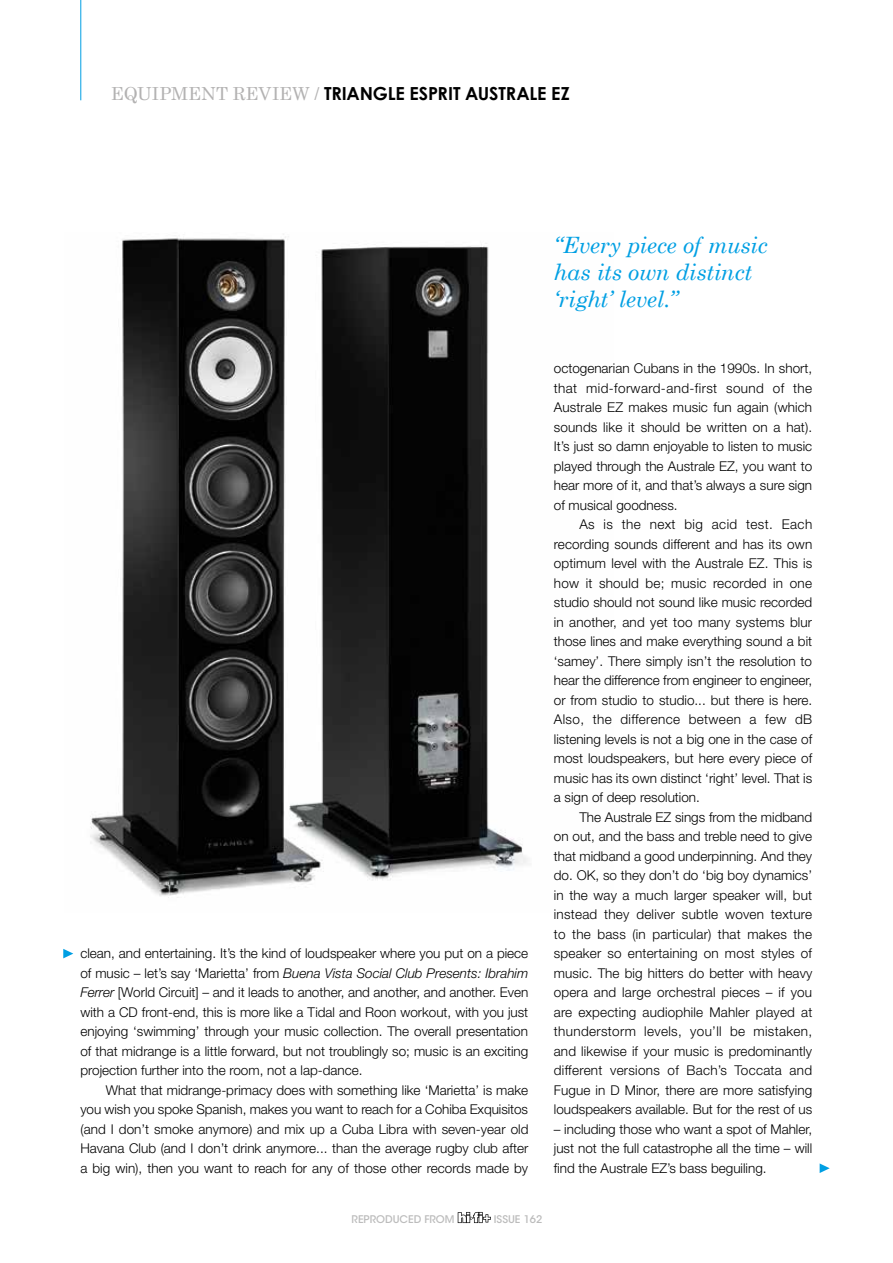
<style>
.page{position:relative;width:893px;height:1263px;background:#fff}
.page>*{position:absolute;margin:0;border:0;box-sizing:border-box;transform-origin:0 0}
.t1{font:italic 22.5px/27px "Century Schoolbook";letter-spacing:-.015em;color:#009fe3}
.t2{font:700 18px "Century Gothic";letter-spacing:-.01em;color:#000}
.t3{font:300 13.5px/19.5px "Helvetica Neue LT Std";color:#000;text-align:justify}
.t4{font:500 10.5px "ITC Avant Garde Std";color:#bcbcbc}
.s1{font-family:"Century Schoolbook";font-weight:400;color:#b3b2b2}
.s2{font-style:italic}
</style>
<div class="page">
<svg style="left:458px;top:1212px;width:33px;height:11px"></svg>
<img style="left:90px;top:234px;width:438px;height:664px">
<svg style="left:63px;top:949px;width:10px;height:9px"></svg>
<svg style="left:820px;top:1163px;width:10px;height:10px"></svg>
<hr style="left:80px;top:0;width:1px;height:100px;background:#009fe3">
<h2 class="t2" style="left:111px;top:82px;width:460px"><span class="s1">EQUIPMENT REVIEW /</span> TRIANGLE ESPRIT AUSTRALE EZ</h2>
<h1 class="t1" style="left:554px;top:231px;width:215px">“Every piece of music has its own distinct ‘right’ level.”</h1>
<p class="t3" style="left:80px;top:943px;width:449px">clean, and entertaining. It’s the kind of loudspeaker where you put on a piece of music – let’s say ‘Marietta’ from <span class="s2">Buena Vista Social Club Presents: Ibrahim Ferrer</span> [World Circuit] – and it leads to another, and another, and another. Even with a CD front-end, this is more like a Tidal and Roon workout, with you just enjoying ‘swimming’ through your music collection. The overall presentation of that midrange is a little forward, but not troublingly so; music is an exciting projection further into the room, not a lap-dance.</p>
<p class="t3" style="left:80px;top:1080px;width:450px;text-indent:26px">What that midrange-primacy does with something like ‘Marietta’ is make you wish you spoke Spanish, makes you want to reach for a Cohiba Exquisitos (and I don’t smoke anymore) and mix up a Cuba Libra with seven-year old Havana Club (and I don’t drink anymore... than the average rugby club after a big win), then you want to reach for any of those other records made by</p>
<p class="t3" style="left:554px;top:358px;width:260px">octogenarian Cubans in the 1990s. In short, that mid-forward-and-first sound of the Australe EZ makes music fun again (which sounds like it should be written on a hat).<br>It’s just so damn enjoyable to listen to music played through the Australe EZ, you want to hear more of it, and that’s always a sure sign of musical goodness.</p>
<p class="t3" style="left:554px;top:514px;width:260px;text-indent:26px">As is the next big acid test. Each recording sounds different and has its own optimum level with the Australe EZ. This is how it should be; music recorded in one studio should not sound like music recorded in another, and yet too many systems blur those lines and make everything sound a bit ‘samey’. There simply isn’t the resolution to hear the difference from engineer to engineer, or from studio to studio... but there is here.<br>Also, the difference between a few dB listening levels is not a big one in the case of most loudspeakers, but here every piece of music has its own distinct ‘right’ level. That is a sign of deep resolution.</p>
<p class="t3" style="left:554px;top:807px;width:260px;text-indent:26px">The Australe EZ sings from the midband on out, and the bass and treble need to give that midband a good underpinning. And they do. OK, so they don’t do ‘big boy dynamics’ in the way a much larger speaker will, but instead they deliver subtle woven texture to the bass (in particular) that makes the speaker so entertaining on most styles of music. The big hitters do better with heavy opera and large orchestral pieces – if you are expecting audiophile Mahler played at thunderstorm levels, you’ll be mistaken, and likewise if your music is predominantly different versions of Bach’s Toccata and Fugue in D Minor, there are more satisfying loudspeakers available. But for the rest of us</p>
<p class="t3" style="left:554px;top:1119px;width:260px">– including those who want a spot of Mahler, just not the full catastrophe all the time – will find the Australe EZ’s bass beguiling.</p>
<p class="t4" style="left:352px;top:1213px;width:104px">REPRODUCED FROM</p>
<p class="t4" style="left:494px;top:1213px;width:50px">ISSUE 162</p>
</div>
